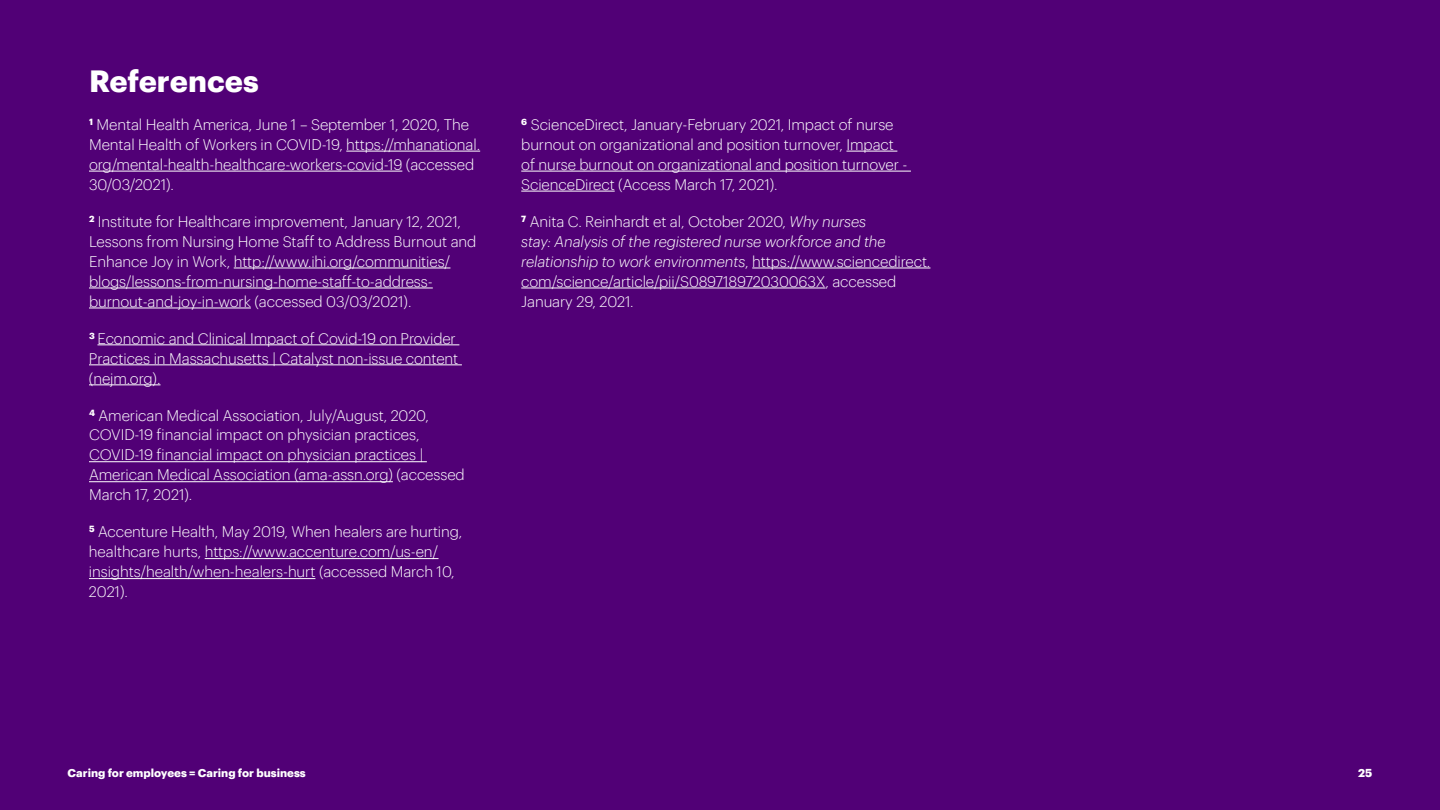
<style>
.page{position:relative;width:1440px;height:810px;background:#510076}
.page>*{position:absolute;margin:0;border:0;box-sizing:border-box;transform-origin:0 0}
.t1{font:700 30px "Graphik";color:#fff}
.t2{font:300 15px/20px "Graphik";letter-spacing:-.01em;color:#fff}
.t3{font:700 11.25px "Graphik";color:#fff}
.s1{font-style:italic}
</style>
<div class="page">
<hr style="left:346px;top:151px;width:134px;height:1px;background:#fff">
<hr style="left:89px;top:171px;width:313px;height:1px;background:#fff">
<hr style="left:234px;top:268px;width:216px;height:1px;background:#fff">
<hr style="left:89px;top:288px;width:344px;height:1px;background:#fff">
<hr style="left:89px;top:308px;width:162px;height:1px;background:#fff">
<hr style="left:97px;top:344px;width:362px;height:1px;background:#fff">
<hr style="left:89px;top:364px;width:373px;height:1px;background:#fff">
<hr style="left:89px;top:384px;width:72px;height:1px;background:#fff">
<hr style="left:89px;top:461px;width:338px;height:1px;background:#fff">
<hr style="left:89px;top:481px;width:304px;height:1px;background:#fff">
<hr style="left:205px;top:558px;width:234px;height:1px;background:#fff">
<hr style="left:89px;top:578px;width:226px;height:1px;background:#fff">
<hr style="left:846px;top:151px;width:51px;height:1px;background:#fff">
<hr style="left:521px;top:171px;width:390px;height:1px;background:#fff">
<hr style="left:521px;top:191px;width:94px;height:1px;background:#fff">
<hr style="left:752px;top:268px;width:178px;height:1px;background:#fff">
<hr style="left:521px;top:288px;width:305px;height:1px;background:#fff">
<h1 class="t1" style="left:89px;top:58px;width:171px">References</h1>
<p class="t2" style="left:89px;top:113px;width:393px"><sup>1</sup> Mental Health America, June 1 – September 1, 2020, The Mental Health of Workers in COVID-19, https://mhanational. org/mental-health-healthcare-workers-covid-19 (accessed 30/03/2021).</p>
<p class="t2" style="left:89px;top:210px;width:389px"><sup>2</sup> Institute for Healthcare improvement, January 12, 2021, Lessons from Nursing Home Staff to Address Burnout and Enhance Joy in Work, http://www.ihi.org/communities/ blogs/lessons-from-nursing-home-staff-to-address&shy;burnout-and-joy-in-work (accessed 03/03/2021).</p>
<p class="t2" style="left:89px;top:327px;width:371px"><sup>3</sup> Economic and Clinical Impact of Covid-19 on Provider<br>Practices in Massachusetts | Catalyst non-issue content (nejm.org).</p>
<p class="t2" style="left:89px;top:404px;width:377px"><sup>4</sup> American Medical Association, July/August, 2020, COVID-19 financial impact on physician practices, COVID-19 financial impact on physician practices | American Medical Association (ama-assn.org) (accessed March 17, 2021).</p>
<p class="t2" style="left:89px;top:521px;width:375px"><sup>5</sup> Accenture Health, May 2019, When healers are hurting, healthcare hurts, https://www.accenture.com/us-en/ insights/health/when-healers-hurt (accessed March 10, 2021).</p>
<p class="t2" style="left:521px;top:113px;width:388px"><sup>6</sup> ScienceDirect, January-February 2021, Impact of nurse burnout on organizational and position turnover, Impact of nurse burnout on organizational and position turnover - ScienceDirect (Access March 17, 2021).</p>
<p class="t2" style="left:521px;top:210px;width:411px"><sup>7</sup> Anita C. Reinhardt et al, October 2020, <span class="s1">Why nurses<br>stay: Analysis of the registered nurse workforce and the relationship to work environments</span>, https://www.sciencedirect. com/science/article/pii/S089718972030063X, accessed January 29, 2021.</p>
<p class="t3" style="left:68px;top:764px;width:240px">Caring for employees = Caring for business</p>
<p class="t3" style="left:1358px;top:764px;width:16px">25</p>
</div>
